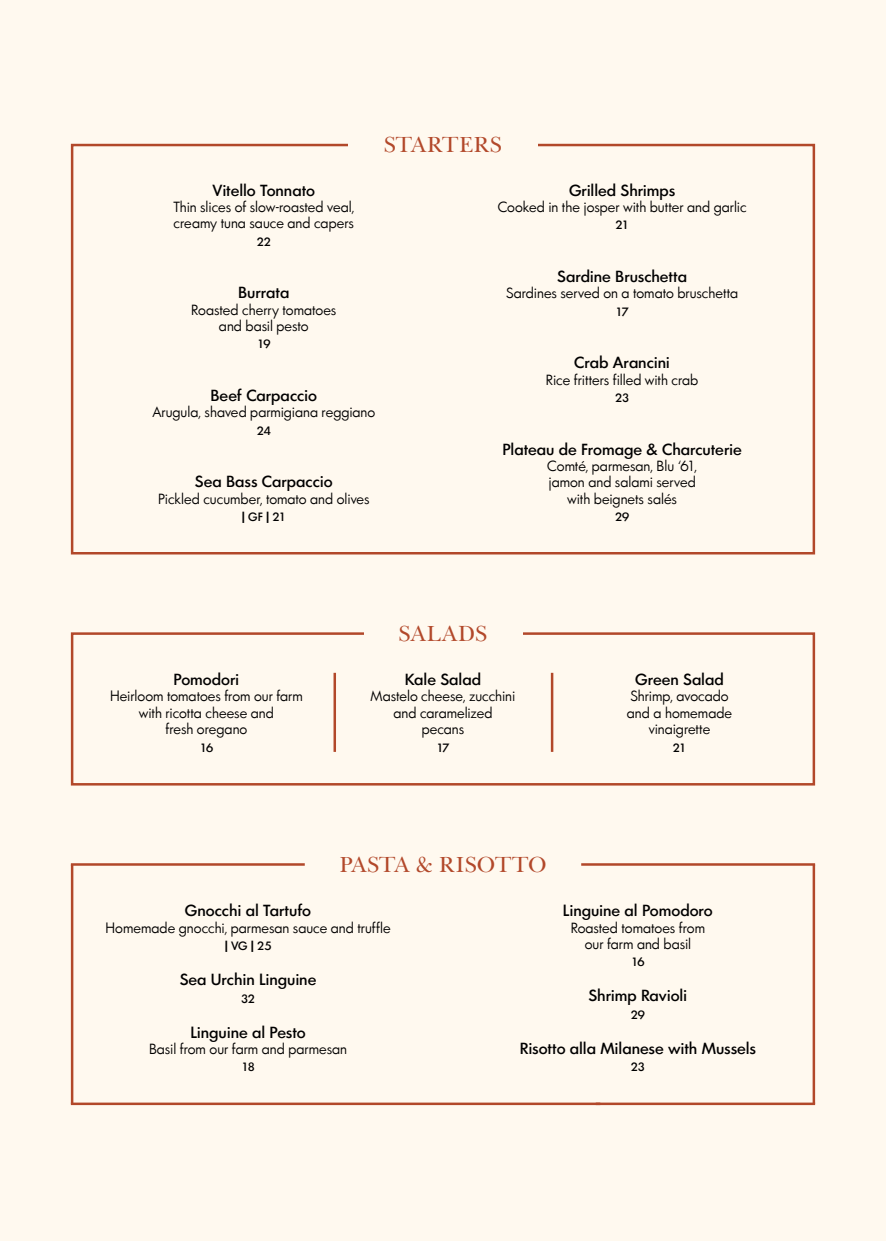
<style>
.page{position:relative;width:886px;height:1241px;background:#fff}
.page>*{position:absolute;margin:0;border:0;box-sizing:border-box;transform-origin:0 0}
.t1{font:22.5px "UB Baskerville";letter-spacing:-.005em;color:#b2482a}
.t2{font:15px "Art Futur H Demi";letter-spacing:-.005em;color:#000}
.t3{font:13.75px/16.2px "Art Futur H Plain";letter-spacing:-.005em;color:#000;text-align:center}
.t4{font:11.25px "Art Futur H Demi";letter-spacing:-.025em;color:#000}
</style>
<div class="page">
<div style="left:0;top:0;width:886px;height:1240px;background:#fff9ef"></div>
<div style="left:71px;top:632px;width:744px;height:153px;border:2px solid #b2482a"></div>
<div style="left:364px;top:632px;width:158px;height:17px;background:#fff9ef"></div>
<hr style="left:333px;top:672px;width:3px;height:79px;background:#b2482a">
<hr style="left:551px;top:672px;width:2px;height:79px;background:#b2482a">
<hr style="left:71px;top:864px;width:2px;height:239px;background:#b2482a">
<hr style="left:812px;top:864px;width:3px;height:239px;background:#b2482a">
<hr style="left:71px;top:1102px;width:529px;height:2px;background:#b2482a">
<hr style="left:71px;top:863px;width:234px;height:2px;background:#b2482a">
<hr style="left:581px;top:863px;width:234px;height:2px;background:#b2482a">
<hr style="left:596px;top:1102px;width:219px;height:2px;background:#b2482a">
<div style="left:71px;top:144px;width:744px;height:410px;border:2px solid #b2482a"></div>
<div style="left:348px;top:140px;width:190px;height:19px;background:#fff9ef"></div>
<h1 class="t1" style="left:384px;top:131px;width:120px">STARTERS</h1>
<p class="t2" style="left:213px;top:181px;width:104px">Vitello Tonnato</p>
<p class="t3" style="left:173px;top:199px;width:182px;text-align:left">Thin slices of slow-roasted veal, creamy tuna sauce and capers</p>
<p class="t4" style="left:257px;top:235px;width:16px">22</p>
<p class="t2" style="left:238px;top:284px;width:53px">Burrata</p>
<p class="t3" style="left:191px;top:302px;width:147px">Roasted cherry tomatoes and basil pesto</p>
<p class="t4" style="left:257px;top:338px;width:15px">19</p>
<p class="t2" style="left:211px;top:387px;width:108px">Beef Carpaccio</p>
<p class="t3" style="left:152px;top:405px;width:224px">Arugula, shaved parmigiana reggiano</p>
<p class="t4" style="left:257px;top:424px;width:16px">24</p>
<p class="t2" style="left:195px;top:473px;width:139px">Sea Bass Carpaccio</p>
<p class="t3" style="left:158px;top:491px;width:213px">Pickled cucumber, tomato and olives</p>
<p class="t4" style="left:242px;top:510px;width:46px">| GF | 21</p>
<p class="t2" style="left:569px;top:181px;width:108px">Grilled Shrimps</p>
<p class="t3" style="left:498px;top:199px;width:250px">Cooked in the josper with butter and garlic</p>
<p class="t4" style="left:615px;top:219px;width:15px">21</p>
<p class="t2" style="left:557px;top:268px;width:131px">Sardine Bruschetta</p>
<p class="t3" style="left:506px;top:286px;width:233px">Sardines served on a tomato bruschetta</p>
<p class="t4" style="left:615px;top:305px;width:15px">17</p>
<p class="t2" style="left:574px;top:354px;width:97px">Crab Arancini</p>
<p class="t3" style="left:546px;top:372px;width:154px">Rice fritters filled with crab</p>
<p class="t4" style="left:615px;top:391px;width:15px">23</p>
<p class="t2" style="left:502px;top:441px;width:241px">Plateau de Fromage &amp; Charcuterie</p>
<p class="t3" style="left:547px;top:458px;width:151px">Comté, parmesan, Blu ‘61, jamon and salami served with beignets salés</p>
<p class="t4" style="left:615px;top:510px;width:16px">29</p>
<h1 class="t1" style="left:398px;top:620px;width:90px">SALADS</h1>
<p class="t2" style="left:174px;top:671px;width:67px">Pomodori</p>
<p class="t3" style="left:110px;top:689px;width:194px">Heirloom tomatoes from our farm with ricotta cheese and<br>fresh oregano</p>
<p class="t4" style="left:200px;top:741px;width:15px">16</p>
<p class="t2" style="left:405px;top:671px;width:78px">Kale Salad</p>
<p class="t3" style="left:371px;top:689px;width:146px">Mastelo cheese, zucchini and caramelized pecans</p>
<p class="t4" style="left:436px;top:741px;width:15px">17</p>
<h1 class="t1" style="left:339px;top:851px;width:209px">PASTA &amp; RISOTTO</h1>
<p class="t2" style="left:635px;top:671px;width:90px">Green Salad</p>
<p class="t3" style="left:627px;top:689px;width:107px">Shrimp, avocado and a homemade vinaigrette</p>
<p class="t4" style="left:673px;top:741px;width:15px">21</p>
<p class="t2" style="left:185px;top:902px;width:128px">Gnocchi al Tartufo</p>
<p class="t3" style="left:105px;top:919px;width:287px">Homemade gnocchi, parmesan sauce and truffle</p>
<p class="t4" style="left:225px;top:939px;width:48px">| VG | 25</p>
<p class="t2" style="left:180px;top:970px;width:138px">Sea Urchin Linguine</p>
<p class="t4" style="left:241px;top:991px;width:15px">32</p>
<p class="t2" style="left:190px;top:1023px;width:117px">Linguine al Pesto</p>
<p class="t3" style="left:149px;top:1041px;width:199px">Basil from our farm and parmesan</p>
<p class="t4" style="left:241px;top:1060px;width:15px">18</p>
<p class="t2" style="left:563px;top:902px;width:151px">Linguine al Pomodoro</p>
<p class="t3" style="left:571px;top:919px;width:136px">Roasted tomatoes from our farm and basil</p>
<p class="t4" style="left:631px;top:955px;width:15px">16</p>
<p class="t2" style="left:588px;top:987px;width:100px">Shrimp Ravioli</p>
<p class="t4" style="left:631px;top:1008px;width:16px">29</p>
<p class="t2" style="left:520px;top:1039px;width:238px">Risotto alla Milanese with Mussels</p>
<p class="t4" style="left:631px;top:1060px;width:15px">23</p>
</div>
